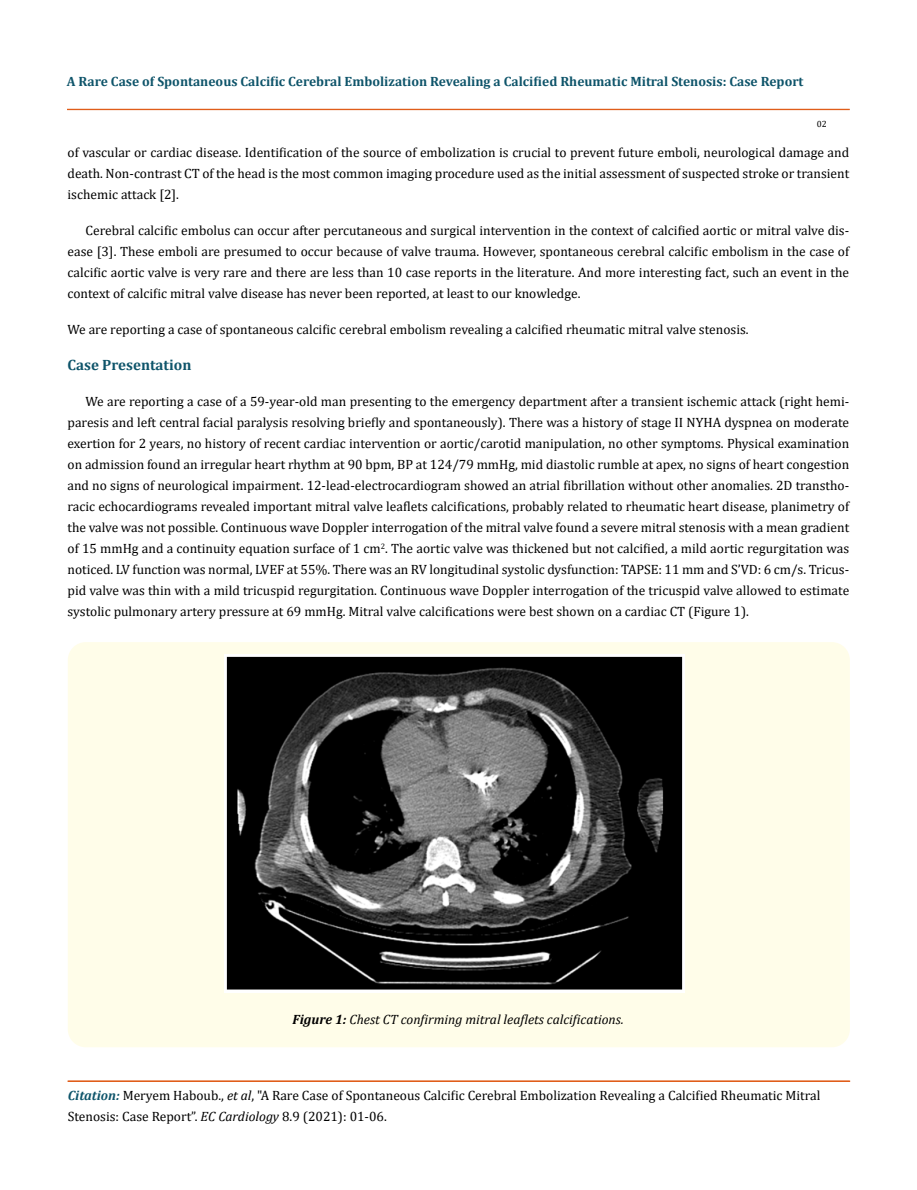
<style>
.page{position:relative;width:917px;height:1190px;background:#fff}
.page>*{position:absolute;margin:0;border:0;box-sizing:border-box;transform-origin:0 0}
.t1{font:700 15px "Cambria";color:#0e546a}
.t2{font:13.5px/21px "Cambria";color:#000;text-align:justify}
.t3{font:700 13.5px "Cambria";color:#0e546a}
.t4{font:italic 13.5px "Cambria";color:#000}
.t5{font:9px "Cambria";color:#000}
.s1{font-weight:700}
.s2{font-weight:700;font-style:italic;color:#0e546a}
.s3{font-style:italic}
</style>
<div class="page">
<div style="left:67px;top:109px;width:782px;height:1px;border:1px solid #e05d1a"></div>
<hr style="left:68px;top:1081px;width:781px;height:1px;background:#e05d1a">
<div style="left:68px;top:642px;width:781px;height:405px;background:#fffde9;border-radius:18px"></div>
<img style="left:225px;top:654px;width:459px;height:338px">
<p class="t3" style="left:67px;top:72px;width:738px">A Rare Case of Spontaneous Calcific Cerebral Embolization Revealing a Calcified Rheumatic Mitral Stenosis: Case Report</p>
<p class="t5" style="left:816px;top:118px;width:11px">02</p>
<p class="t2" style="left:68px;top:142px;width:783px">of vascular or cardiac disease. Identification of the source of embolization is crucial to prevent future emboli, neurological damage and death. Non-contrast CT of the head is the most common imaging procedure used as the initial assessment of suspected stroke or transient ischemic attack [2].</p>
<p class="t2" style="left:67px;top:220px;width:783px;text-indent:18px">Cerebral calcific embolus can occur after percutaneous and surgical intervention in the context of calcified aortic or mitral valve dis&shy;ease [3]. These emboli are presumed to occur because of valve trauma. However, spontaneous cerebral calcific embolism in the case of calcific aortic valve is very rare and there are less than 10 case reports in the literature. And more interesting fact, such an event in the context of calcific mitral valve disease has never been reported, at least to our knowledge.</p>
<p class="t2" style="left:67px;top:319px;width:682px">We are reporting a case of spontaneous calcific cerebral embolism revealing a calcified rheumatic mitral valve stenosis.</p>
<p class="t1" style="left:68px;top:354px;width:125px">Case Presentation</p>
<p class="t2" style="left:67px;top:391px;width:783px;text-indent:18px">We are reporting a case of a 59-year-old man presenting to the emergency department after a transient ischemic attack (right hemi&shy;paresis and left central facial paralysis resolving briefly and spontaneously). There was a history of stage II NYHA dyspnea on moderate exertion for 2 years, no history of recent cardiac intervention or aortic/carotid manipulation, no other symptoms. Physical examination on admission found an irregular heart rhythm at 90 bpm, BP at 124/79 mmHg, mid diastolic rumble at apex, no signs of heart congestion and no signs of neurological impairment. 12-lead-electrocardiogram showed an atrial fibrillation without other anomalies. 2D transtho&shy;racic echocardiograms revealed important mitral valve leaflets calcifications, probably related to rheumatic heart disease, planimetry of the valve was not possible. Continuous wave Doppler interrogation of the mitral valve found a severe mitral stenosis with a mean gradient of 15 mmHg and a continuity equation surface of 1 cm<sup>2</sup>. The aortic valve was thickened but not calcified, a mild aortic regurgitation was noticed. LV function was normal, LVEF at 55%. There was an RV longitudinal systolic dysfunction: TAPSE: 11 mm and S’VD: 6 cm/s. Tricus&shy;pid valve was thin with a mild tricuspid regurgitation. Continuous wave Doppler interrogation of the tricuspid valve allowed to estimate systolic pulmonary artery pressure at 69 mmHg. Mitral valve calcifications were best shown on a cardiac CT (Figure 1).</p>
<p class="t4" style="left:292px;top:1010px;width:332px"><span class="s1">Figure 1:</span> Chest CT confirming mitral leaflets calcifications.</p>
<p class="t2" style="left:68px;top:1085px;width:754px"><span class="s2">Citation:</span> Meryem Haboub., <span class="s3">et al</span>, "A Rare Case of Spontaneous Calcific Cerebral Embolization Revealing a Calcified Rheumatic Mitral<br>Stenosis: Case Report”. <span class="s3">EC Cardiology</span> 8.9 (2021): 01-06.</p>
</div>
